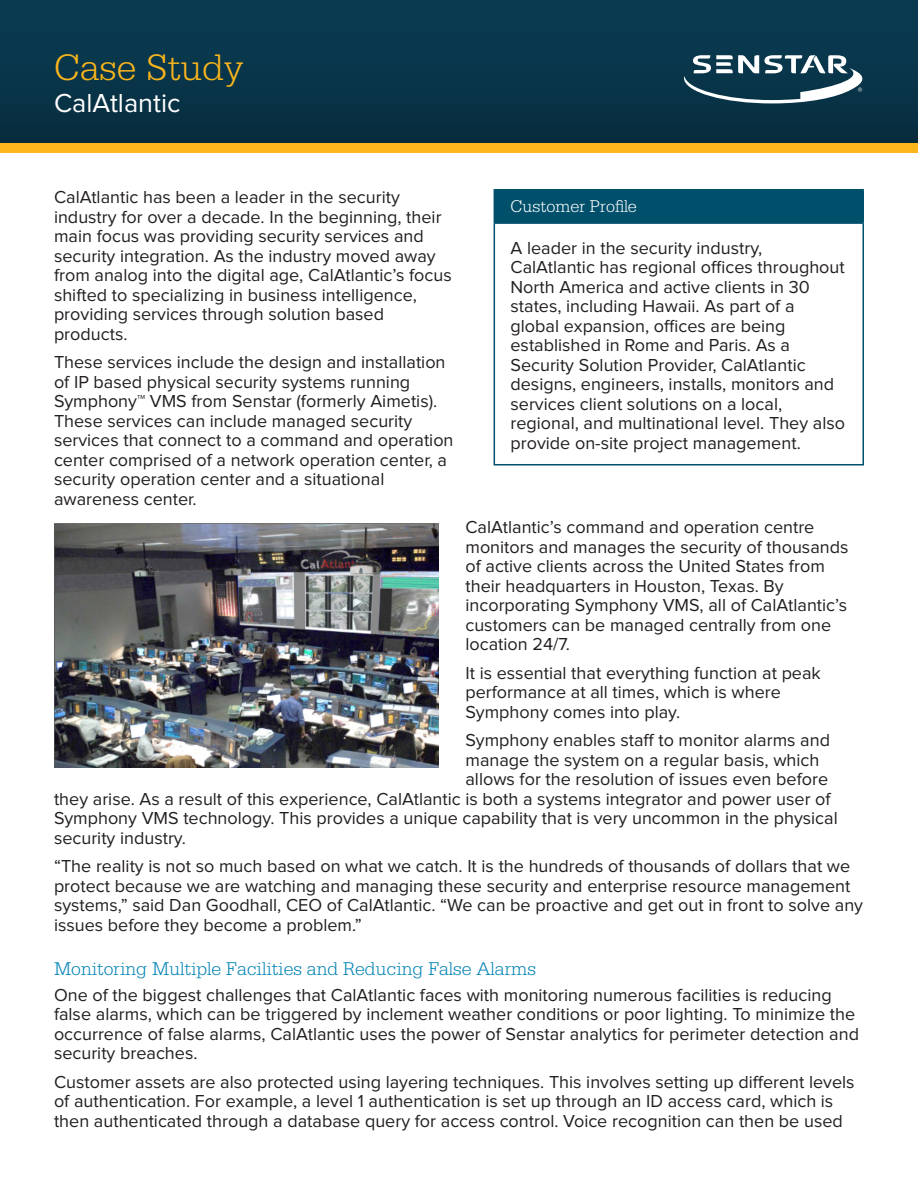
<style>
.page{position:relative;width:918px;height:1188px;background:#fff}
.page>*{position:absolute;margin:0;border:0;box-sizing:border-box;transform-origin:0 0}
.Header_Product_Name{font:300 39px "Serifa Std";color:#fcb61c}
.Header_Sub_Title{font:27px "Proxima Nova";color:#fff}
.Sub_Heading_2{font:300 19.5px "Serifa Std";color:#0082b5}
.Body{font:18px/19.5px "Proxima Nova";color:#231f20}
.Table_Titles{font:300 18px "Serifa Std";color:#fff}
.t1{font:9.6px "Proxima Nova";color:#fff}
</style>
<div class="page">
<div style="left:0;top:0;width:918px;height:143px;background:linear-gradient(to right,#093549,#083449)"></div>
<div style="left:0;top:143px;width:918px;height:10px;background:#fcb61c"></div>
<svg style="left:684px;top:55px;width:180px;height:48px"></svg>
<div style="left:494px;top:190px;width:369px;height:33px;background:#004f6b"></div>
<hr style="left:494px;top:189px;width:370px;height:1px;background:#004f6b">
<hr style="left:862px;top:190px;width:2px;height:32px;background:#004f6b">
<hr style="left:494px;top:222px;width:370px;height:2px;background:#004f6b">
<hr style="left:494px;top:224px;width:1px;height:240px;background:#004f6b">
<hr style="left:862px;top:224px;width:2px;height:240px;background:#004f6b">
<hr style="left:494px;top:464px;width:370px;height:1px;background:#004f6b">
<img style="left:54px;top:524px;width:384px;height:244px">
<p class="Header_Product_Name" style="left:54px;top:45px;width:191px">Case Study</p>
<p class="Header_Sub_Title" style="left:54px;top:91px;width:128px">CalAtlantic</p>
<p class="Body" style="left:54px;top:188px;width:399px">CalAtlantic has been a leader in the security industry for over a decade. In the beginning, their main focus was providing security services and security integration. As the industry moved away from analog into the digital age, CalAtlantic’s focus shifted to specializing in business intelligence, providing services through solution based products.</p>
<p class="Body" style="left:54px;top:353px;width:401px">These services include the design and installation of IP based physical security systems running Symphony™ VMS from Senstar (formerly Aimetis).<br>These services can include managed security services that connect to a command and operation center comprised of a network operation center, a security operation center and a situational awareness center.</p>
<p class="t1" style="left:858px;top:86px;width:6px">®</p>
<p class="Table_Titles" style="left:511px;top:196px;width:128px">Customer Profile</p>
<p class="Body" style="left:511px;top:239px;width:336px">A leader in the security industry, CalAtlantic has regional offices throughout North America and active clients in 30 states, including Hawaii. As part of a global expansion, offices are being established in Rome and Paris. As a Security Solution Provider, CalAtlantic designs, engineers, installs, monitors and services client solutions on a local, regional, and multinational level. They also provide on-site project management.</p>
<p class="Body" style="left:465px;top:518px;width:385px">CalAtlantic’s command and operation centre monitors and manages the security of thousands of active clients across the United States from their headquarters in Houston, Texas. By incorporating Symphony VMS, all of CalAtlantic’s customers can be managed centrally from one location 24/7.</p>
<p class="Body" style="left:465px;top:664px;width:357px">It is essential that everything function at peak performance at all times, which is where<br>Symphony comes into play.</p>
<p class="Body" style="left:465px;top:731px;width:366px">Symphony enables staff to monitor alarms and</p>
<p class="Body" style="left:465px;top:751px;width:355px">manage the system on a regular basis, which</p>
<p class="Body" style="left:465px;top:770px;width:364px">allows for the resolution of issues even before</p>
<p class="Body" style="left:54px;top:790px;width:778px">they arise. As a result of this experience, CalAtlantic is both a systems integrator and power user of</p>
<p class="Body" style="left:54px;top:809px;width:785px">Symphony VMS technology. This provides a unique capability that is very uncommon in the physical</p>
<p class="Body" style="left:54px;top:829px;width:133px">security industry.</p>
<p class="Body" style="left:54px;top:857px;width:811px">“The reality is not so much based on what we catch. It is the hundreds of thousands of dollars that we protect because we are watching and managing these security and enterprise resource management systems,” said Dan Goodhall, CEO of CalAtlantic. “We can be proactive and get out in front to solve any issues before they become a problem.”</p>
<p class="Sub_Heading_2" style="left:54px;top:958px;width:484px">Monitoring Multiple Facilities and Reducing False Alarms</p>
<p class="Body" style="left:54px;top:986px;width:807px">One of the biggest challenges that CalAtlantic faces with monitoring numerous facilities is reducing false alarms, which can be triggered by inclement weather conditions or poor lighting. To minimize the occurrence of false alarms, CalAtlantic uses the power of Senstar analytics for perimeter detection and security breaches.</p>
<p class="Body" style="left:54px;top:1073px;width:802px">Customer assets are also protected using layering techniques. This involves setting up different levels of authentication. For example, a level 1 authentication is set up through an ID access card, which is then authenticated through a database query for access control. Voice recognition can then be used</p>
</div>
